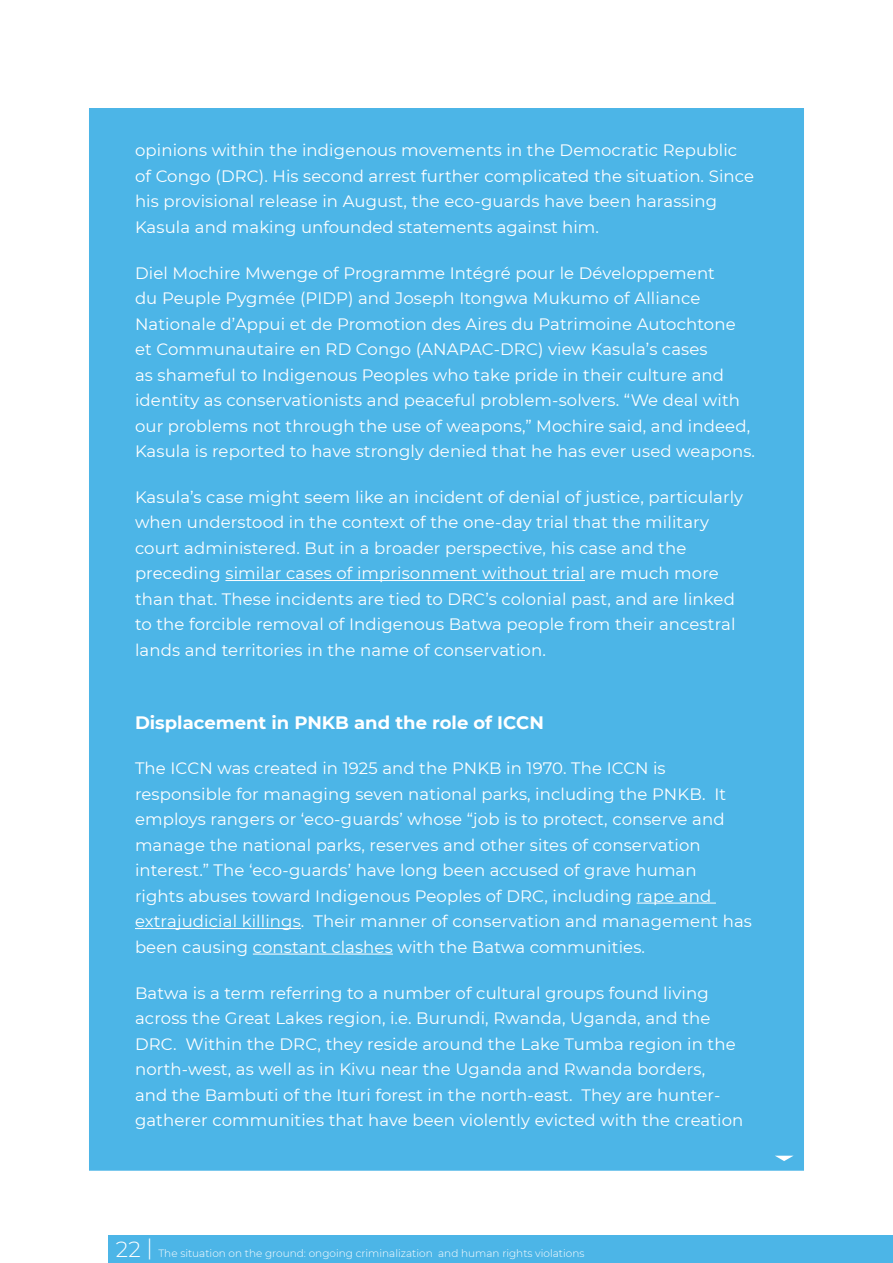
<style>
.page{position:relative;width:893px;height:1263px;background:#fff}
.page>*{position:absolute;margin:0;border:0;box-sizing:border-box;transform-origin:0 0}
.Heading_2_Boxed{font:700 18px "Montserrat";color:#fff}
.Boxed_Text{font:16.5px/25.5px "Montserrat";letter-spacing:.01em;color:#fff}
.t1{font:300 10.5px "Montserrat";color:#fff}
.s1{font-size:21.9px}
</style>
<div class="page">
<div style="left:108px;top:1236px;width:785px;height:27px;background:#4cb5e7"></div>
<div style="left:89px;top:108px;width:715px;height:1063px;background:#4cb5e7"></div>
<svg style="left:775px;top:1156px;width:18px;height:5px"></svg>
<hr style="left:225px;top:580px;width:360px;height:1px;background:#fff">
<hr style="left:637px;top:903px;width:79px;height:1px;background:#fff">
<hr style="left:135px;top:928px;width:166px;height:1px;background:#fff">
<hr style="left:253px;top:954px;width:140px;height:1px;background:#fff">
<p class="Boxed_Text" style="left:135px;top:137px;width:621px">opinions within the indigenous movements in the Democratic Republic of Congo (DRC). His second arrest further complicated the situation. Since his provisional release in August, the eco-guards have been harassing Kasula and making unfounded statements against him.</p>
<p class="Boxed_Text" style="left:135px;top:259px;width:622px">Diel Mochire Mwenge of Programme Intégré pour le Développement<br>du Peuple Pygmée (PIDP) and Joseph Itongwa Mukumo of Alliance Nationale d’Appui et de Promotion des Aires du Patrimoine Autochtone et Communautaire en RD Congo (ANAPAC-DRC) view Kasula’s cases<br>as shameful to Indigenous Peoples who take pride in their culture and identity as conservationists and peaceful problem-solvers. “We deal with our problems not through the use of weapons,” Mochire said, and indeed, Kasula is reported to have strongly denied that he has ever used weapons.</p>
<p class="Boxed_Text" style="left:135px;top:484px;width:610px">Kasula’s case might seem like an incident of denial of justice, particularly when understood in the context of the one-day trial that the military court administered. But in a broader perspective, his case and the preceding similar cases of imprisonment without trial are much more than that. These incidents are tied to DRC’s colonial past, and are linked to the forcible removal of Indigenous Batwa people from their ancestral lands and territories in the name of conservation.</p>
<p class="Heading_2_Boxed" style="left:135px;top:709px;width:410px">Displacement in PNKB and the role of ICCN</p>
<p class="Boxed_Text" style="left:135px;top:755px;width:618px">The ICCN was created in 1925 and the PNKB in 1970. The ICCN is responsible for managing seven national parks, including the PNKB. It employs rangers or ‘eco-guards’ whose “job is to protect, conserve and manage the national parks, reserves and other sites of conservation interest.” The ‘eco-guards’ have long been accused of grave human<br>rights abuses toward Indigenous Peoples of DRC, including rape and extrajudicial killings. Their manner of conservation and management has been causing constant clashes with the Batwa communities.</p>
<p class="Boxed_Text" style="left:135px;top:979px;width:610px">Batwa is a term referring to a number of cultural groups found living across the Great Lakes region, i.e. Burundi, Rwanda, Uganda, and the DRC. Within the DRC, they reside around the Lake Tumba region in the north-west, as well as in Kivu near the Uganda and Rwanda borders,<br>and the Bambuti of the Ituri forest in the north-east. They are hunter&shy;gatherer communities that have been violently evicted with the creation</p>
<p class="t1" style="left:116px;top:1246px;width:470px"><span class="s1">22 </span><sup>|</sup> The situation on the ground: ongoing criminalization and human rights violations</p>
</div>
